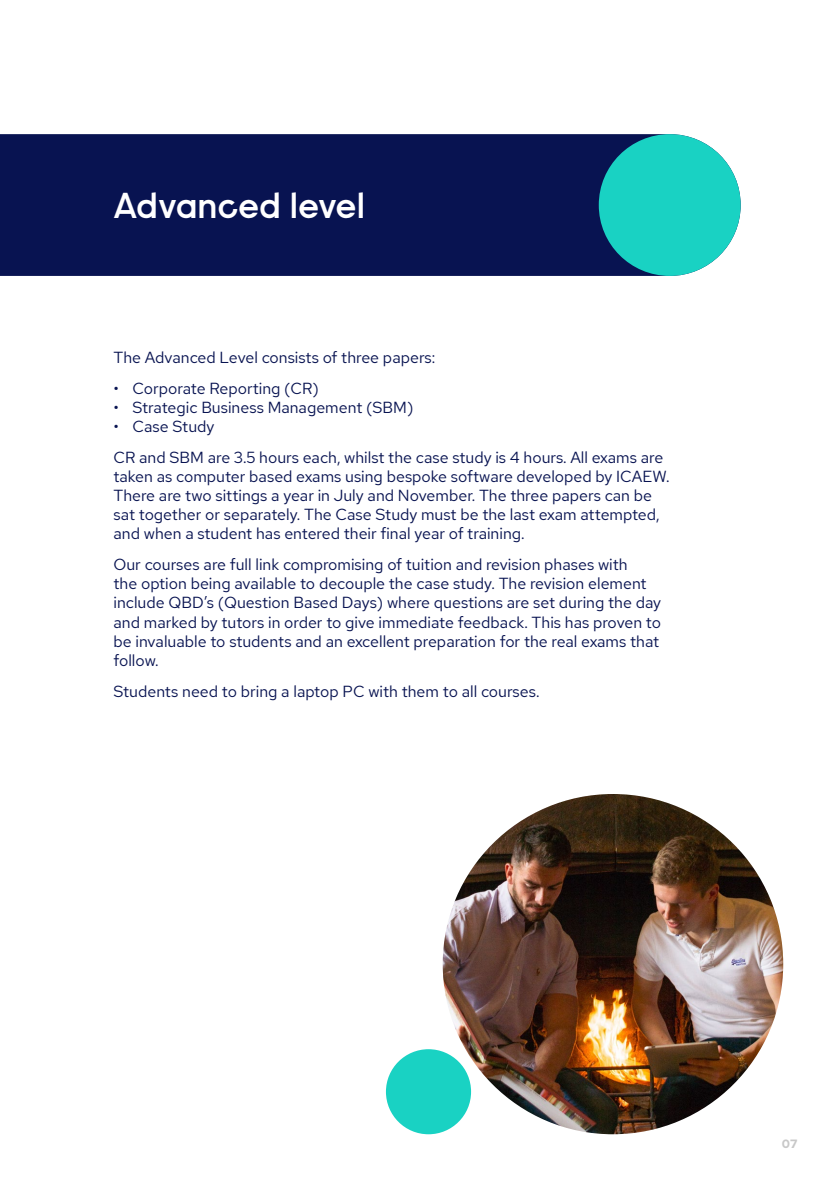
<style>
.page{position:relative;width:840px;height:1191px;background:#fff}
.page>*{position:absolute;margin:0;border:0;box-sizing:border-box;transform-origin:0 0}
.t1{font:600 36px "Raisonne Pro";color:#fff}
.t2{font:16px/19.2px "Red Hat Text";color:#081351}
.t3{font:700 12px "Red Hat Text";color:#c8c8c8}
</style>
<div class="page">
<div style="left:386px;top:1049px;width:85px;height:85px;background:#19d2c3;border-radius:50%"></div>
<img style="left:442px;top:794px;width:340px;height:340px;border-radius:170px">
<div style="left:0;top:134px;width:740px;height:142px;background:#081351"></div>
<div style="left:598px;top:134px;width:142px;height:142px;background:#19d2c3;border-radius:50%"></div>
<h1 class="t1" style="left:113px;top:182px;width:253px">Advanced level</h1>
<p class="t2" style="left:113px;top:348px;width:323px">The Advanced Level consists of three papers:</p>
<p class="t2" style="left:113px;top:378px;width:207px">• Corporate Reporting (CR)</p>
<p class="t2" style="left:113px;top:397px;width:301px">• Strategic Business Management (SBM)</p>
<p class="t2" style="left:113px;top:411px;width:551px;line-height:30.6px">• Case Study<br>CR and SBM are 3.5 hours each, whilst the case study is 4 hours. All exams are</p>
<p class="t2" style="left:113px;top:466px;width:557px">taken as computer based exams using bespoke software developed by ICAEW.<br>There are two sittings a year in July and November. The three papers can be sat together or separately. The Case Study must be the last exam attempted, and when a student has entered their final year of training.</p>
<p class="t2" style="left:113px;top:554px;width:549px">Our courses are full link compromising of tuition and revision phases with<br>the option being available to decouple the case study. The revision element include QBD’s (Question Based Days) where questions are set during the day and marked by tutors in order to give immediate feedback. This has proven to be invaluable to students and an excellent preparation for the real exams that follow.</p>
<p class="t2" style="left:113px;top:681px;width:427px">Students need to bring a laptop PC with them to all courses.</p>
<p class="t3" style="left:781px;top:1136px;width:17px">07</p>
</div>
